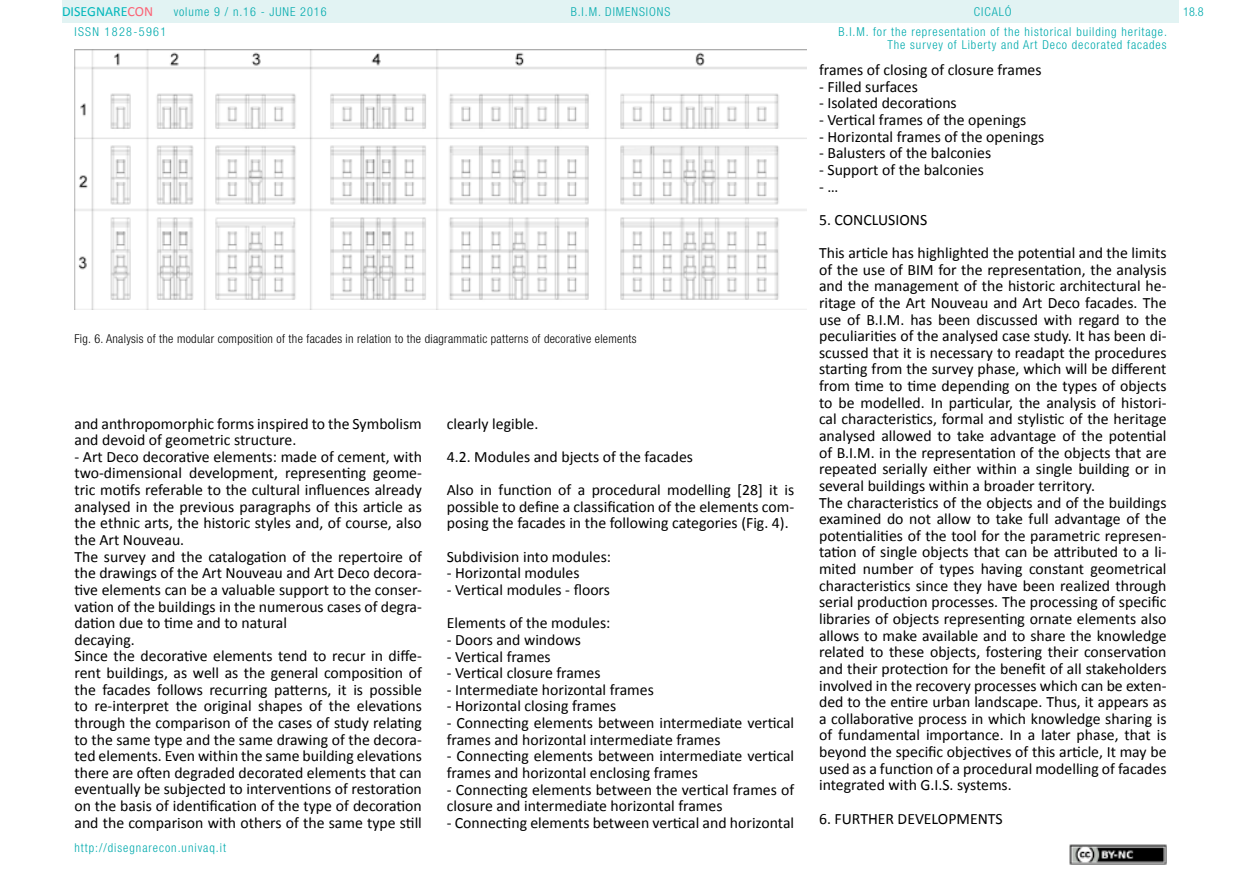
<style>
.page{position:relative;width:1241px;height:893px;background:#fff}
.page>*{position:absolute;margin:0;border:0;box-sizing:border-box;transform-origin:0 0}
.t1{font:15.75px/16.6px "Calibri";color:#000}
.t2{font:14px "Calibri";color:#00b7bb}
.t3{font:300 condensed 12.25px/19.4px "Helvetica Neue LT Std";letter-spacing:.075em;color:#00aaad}
.t4{font:300 condensed 12.25px "Helvetica Neue LT Std";letter-spacing:.025em;color:#000}
.t5{font:300 condensed 12.25px "Helvetica Neue LT Std";letter-spacing:.11em;color:#00aaad}
.s1{color:#fb6275}
</style>
<div class="page">
<div style="left:62px;top:0;width:1116px;height:23px;background:#e2f3f3"></div>
<img style="left:1069px;top:845px;width:97px;height:19px">
<img style="left:74px;top:50px;width:732px;height:259px">
<p class="t2" style="left:62px;top:3px;width:93px">DISEGNARE<span class="s1">CON</span></p>
<p class="t3" style="left:838px;top:2px;width:330px;text-indent:135px">CICALÓ<br>B.I.M. for the representation of the historical building heritage.</p>
<p class="t3" style="left:887px;top:35px;width:280px">The survey of Liberty and Art Deco decorated facades</p>
<p class="t3" style="left:174px;top:2px;width:154px">volume 9 / n.16 - JUNE 2016</p>
<p class="t3" style="left:570px;top:2px;width:101px">B.I.M. DIMENSIONS</p>
<p class="t3" style="left:1182px;top:2px;width:22px">18.8</p>
<p class="t5" style="left:74px;top:24px;width:93px">ISSN 1828-5961</p>
<p class="t4" style="left:74px;top:331px;width:563px">Fig. 6. Analysis of the modular composition of the facades in relation to the diagrammatic patterns of decorative elements</p>
<p class="t1" style="left:74px;top:415px;width:349px">and anthropomorphic forms inspired to the Symbolism and devoid of geometric structure.</p>
<p class="t1" style="left:74px;top:448px;width:349px">- Art Deco decorative elements: made of cement, with two-dimensional development, representing geome&shy;tric motifs referable to the cultural influences already analysed in the previous paragraphs of this article as the ethnic arts, the historic styles and, of course, also the Art Nouveau.<br>The survey and the catalogation of the repertoire of the drawings of the Art Nouveau and Art Deco decora&shy;tive elements can be a valuable support to the conser&shy;vation of the buildings in the numerous cases of degra&shy;dation due to time and to natural<br>decaying.<br>Since the decorative elements tend to recur in diffe&shy;rent buildings, as well as the general composition of the facades follows recurring patterns, it is possible to re-interpret the original shapes of the elevations through the comparison of the cases of study relating to the same type and the same drawing of the decora&shy;ted elements. Even within the same building elevations there are often degraded decorated elements that can eventually be subjected to interventions of restoration on the basis of identification of the type of decoration and the comparison with others of the same type still</p>
<p class="t3" style="left:74px;top:838px;width:153px">http://disegnarecon.univaq.it</p>
<p class="t1" style="left:446px;top:407px;width:349px;line-height:33.2px">clearly legible.<br>4.2. Modules and bjects of the facades<br>Also in function of a procedural modelling [28] it is</p>
<p class="t1" style="left:446px;top:498px;width:349px">possible to define a classification of the elements com&shy;posing the facades in the following categories (Fig. 4).</p>
<p class="t1" style="left:446px;top:548px;width:166px">Subdivision into modules:</p>
<p class="t1" style="left:446px;top:565px;width:134px">- Horizontal modules</p>
<p class="t1" style="left:446px;top:573px;width:165px;line-height:33.2px">- Vertical modules - floors<br>Elements of the modules:</p>
<p class="t1" style="left:446px;top:631px;width:136px">- Doors and windows</p>
<p class="t1" style="left:446px;top:648px;width:105px">- Vertical frames</p>
<p class="t1" style="left:446px;top:665px;width:155px">- Vertical closure frames</p>
<p class="t1" style="left:446px;top:681px;width:209px">- Intermediate horizontal frames</p>
<p class="t1" style="left:446px;top:698px;width:171px">- Horizontal closing frames</p>
<p class="t1" style="left:446px;top:715px;width:349px">- Connecting elements between intermediate vertical frames and horizontal intermediate frames</p>
<p class="t1" style="left:446px;top:748px;width:349px">- Connecting elements between intermediate vertical frames and horizontal enclosing frames</p>
<p class="t1" style="left:446px;top:781px;width:349px">- Connecting elements between the vertical frames of closure and intermediate horizontal frames</p>
<p class="t1" style="left:446px;top:814px;width:349px">- Connecting elements between vertical and horizontal</p>
<p class="t1" style="left:819px;top:62px;width:224px">frames of closing of closure frames</p>
<p class="t1" style="left:819px;top:78px;width:100px">- Filled surfaces</p>
<p class="t1" style="left:819px;top:95px;width:139px">- Isolated decorations</p>
<p class="t1" style="left:819px;top:112px;width:209px">- Vertical frames of the openings</p>
<p class="t1" style="left:819px;top:128px;width:227px">- Horizontal frames of the openings</p>
<p class="t1" style="left:819px;top:145px;width:174px">- Balusters of the balconies</p>
<p class="t1" style="left:819px;top:161px;width:166px">- Support of the balconies</p>
<p class="t1" style="left:819px;top:178px;width:21px">- …</p>
<p class="t1" style="left:819px;top:203px;width:349px;line-height:33.2px">5. CONCLUSIONS<br>This article has highlighted the potential and the limits</p>
<p class="t1" style="left:819px;top:261px;width:349px">of the use of BIM for the representation, the analysis and the management of the historic architectural he&shy;ritage of the Art Nouveau and Art Deco facades. The use of B.I.M. has been discussed with regard to the peculiarities of the analysed case study. It has been di&shy;scussed that it is necessary to readapt the procedures starting from the survey phase, which will be different from time to time depending on the types of objects to be modelled. In particular, the analysis of histori&shy;cal characteristics, formal and stylistic of the heritage analysed allowed to take advantage of the potential of B.I.M. in the representation of the objects that are repeated serially either within a single building or in several buildings within a broader territory.<br>The characteristics of the objects and of the buildings examined do not allow to take full advantage of the potentialities of the tool for the parametric represen&shy;tation of single objects that can be attributed to a li&shy;mited number of types having constant geometrical characteristics since they have been realized through serial production processes. The processing of specific libraries of objects representing ornate elements also allows to make available and to share the knowledge related to these objects, fostering their conservation and their protection for the benefit of all stakeholders involved in the recovery processes which can be exten&shy;ded to the entire urban landscape. Thus, it appears as a collaborative process in which knowledge sharing is of fundamental importance. In a later phase, that is beyond the specific objectives of this article, It may be used as a function of a procedural modelling of facades integrated with G.I.S. systems.</p>
<p class="t1" style="left:819px;top:810px;width:185px">6. FURTHER DEVELOPMENTS</p>
</div>
